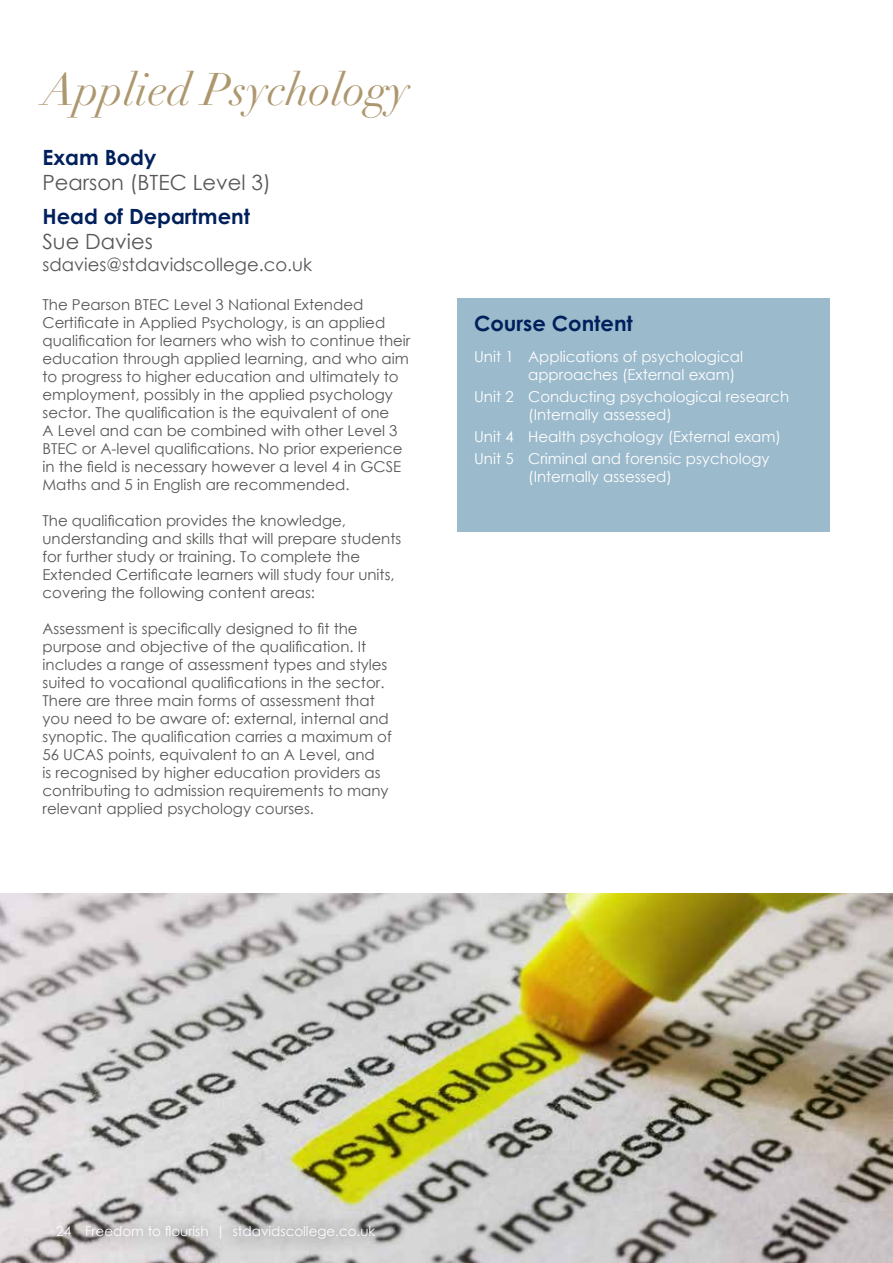
<style>
.page{position:relative;width:893px;height:1263px;background:#fff}
.page>*{position:absolute;margin:0;border:0;box-sizing:border-box;transform-origin:0 0}
.t1{font:italic 45px "Didot LT Pro";color:#ad976e}
.t2{font:700 21px "Century Gothic Pro";color:#00205c}
.t3{font:21px "Century Gothic";color:#575756}
.t4{font:18px "Century Gothic";color:#575756}
.t5{font:15px/18px "Century Gothic";color:#575756}
.t6{font:15px/18px "Century Gothic";color:#fff}
.t7{font:13.5px "Century Gothic";color:#fff}
</style>
<div class="page">
<img style="left:0;top:893px;width:893px;height:370px">
<div style="left:457px;top:298px;width:372px;height:234px;background:#9bbacc"></div>
<div style="left:68px;top:1210px;width:323px;height:46px;background:#000;opacity:.75"></div>
<h1 class="t1" style="left:43px;top:61px;width:369px">Applied Psychology</h1>
<h2 class="t2" style="left:43px;top:144px;width:115px">Exam Body</h2>
<h2 class="t3" style="left:43px;top:168px;width:230px">Pearson (BTEC Level 3)</h2>
<h2 class="t2" style="left:43px;top:203px;width:209px">Head of Department</h2>
<h2 class="t3" style="left:43px;top:227px;width:112px">Sue Davies</h2>
<p class="t4" style="left:43px;top:252px;width:271px">sdavies@stdavidscollege.co.uk</p>
<p class="t5" style="left:43px;top:295px;width:369px">The Pearson BTEC Level 3 National Extended Certificate in Applied Psychology, is an applied qualification for learners who wish to continue their education through applied learning, and who aim to progress to higher education and ultimately to employment, possibly in the applied psychology sector. The qualification is the equivalent of one<br>A Level and can be combined with other Level 3<br>BTEC or A-level qualifications. No prior experience in the field is necessary however a level 4 in GCSE Maths and 5 in English are recommended.</p>
<p class="t5" style="left:43px;top:511px;width:360px">The qualification provides the knowledge, understanding and skills that will prepare students for further study or training. To complete the Extended Certificate learners will study four units, covering the following content areas:</p>
<p class="t5" style="left:43px;top:619px;width:351px">Assessment is specifically designed to fit the purpose and objective of the qualification. It includes a range of assessment types and styles suited to vocational qualifications in the sector.<br>There are three main forms of assessment that you need to be aware of: external, internal and synoptic. The qualification carries a maximum of 56 UCAS points, equivalent to an A Level, and<br>is recognised by higher education providers as contributing to admission requirements to many relevant applied psychology courses.</p>
<h2 class="t2" style="left:474px;top:310px;width:160px">Course Content</h2>
<p class="t6" style="left:528px;top:347px;width:216px;text-indent:-54px">Unit 1 Applications of psychological approaches (External exam)</p>
<p class="t6" style="left:528px;top:387px;width:262px;text-indent:-54px">Unit 2 Conducting psychological research (Internally assessed)</p>
<p class="t6" style="left:474px;top:425px;width:308px;line-height:22.2px">Unit 4 Health psychology (External exam)<br>Unit 5 Criminal and forensic psychology</p>
<p class="t6" style="left:528px;top:468px;width:145px">(Internally assessed)</p>
<p class="t7" style="left:56px;top:1222px;width:321px">24 Freedom to flourish | stdavidscollege.co.uk</p>
</div>
